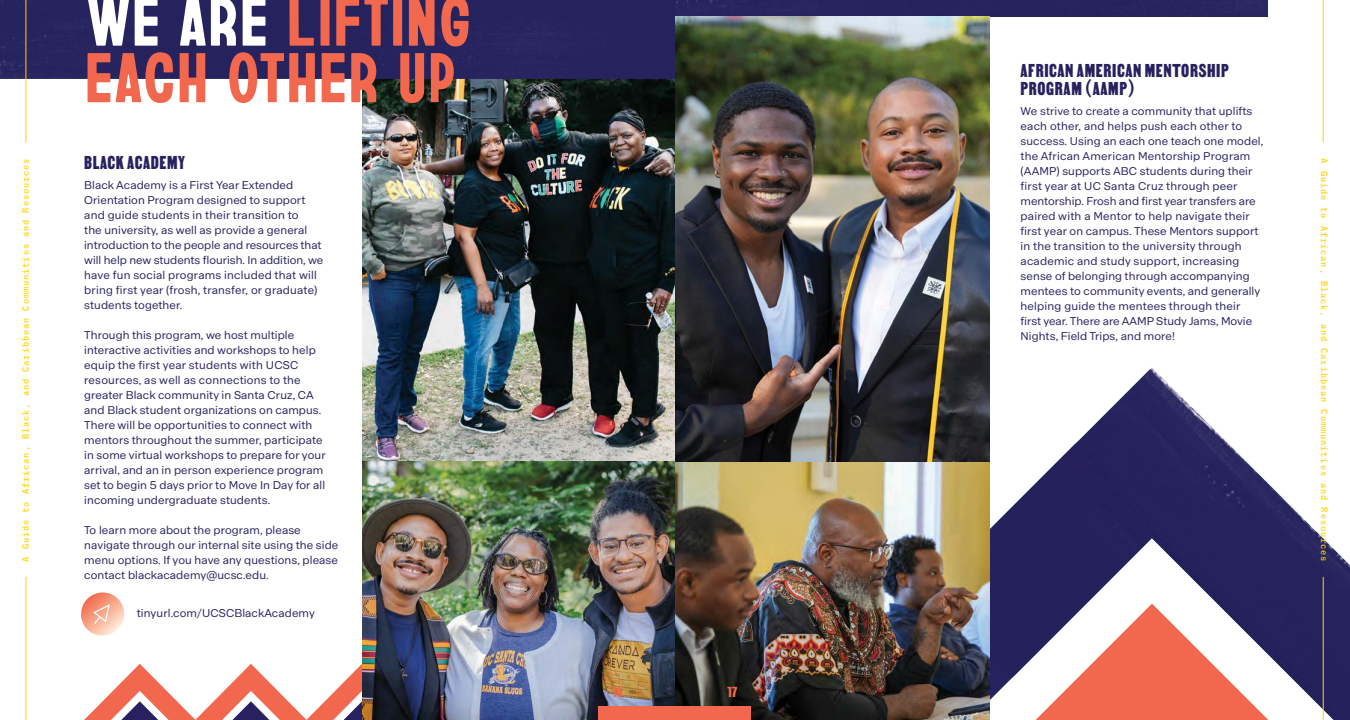
<style>
.page{position:relative;width:1350px;height:720px;background:#fff}
.page>*{position:absolute;margin:0;border:0;box-sizing:border-box;transform-origin:0 0}
.t1{font:82.25px "VTC Bayard";letter-spacing:.01em;color:#f2684e}
.t2{font:22.5px/17.5px "VTC Martin Regular";letter-spacing:.03em;color:#27225f}
.t3{font:17.5px "VTC Martin Regular";color:#f2684e}
.t4{font:11.25px/15px "Decagram";letter-spacing:.01em;color:#27225f}
.t5{font:8.75px "Stroy Mono TEST";letter-spacing:.1em;color:#ffd200}
.s1{color:#fff}
.s2{font-family:"Interstate Condensed"}
</style>
<div class="page">
<img style="left:363px;top:82px;width:312px;height:638px">
<div style="left:675px;top:0;width:592px;height:17px;background:#27235e"></div>
<div style="left:0;top:0;width:675px;height:82px;background:#26225e"></div>
<img style="left:989px;top:367px;width:207px;height:44px">
<img style="left:989px;top:411px;width:361px;height:309px">
<svg style="left:1036px;top:604px;width:232px;height:116px"></svg>
<img style="left:675px;top:17px;width:314px;height:703px">
<svg style="left:84px;top:664px;width:334px;height:56px"></svg>
<svg style="left:81px;top:592px;width:44px;height:44px"></svg>
<div style="left:598px;top:706px;width:154px;height:14px;background:#f2684e"></div>
<hr style="left:26px;top:0;width:1px;height:142px;background:#ffd200">
<hr style="left:1323px;top:0;width:1px;height:142px;background:#ffd200">
<hr style="left:26px;top:577px;width:1px;height:143px;background:#ffd200">
<hr style="left:1323px;top:577px;width:1px;height:143px;background:#ffd200">
<h1 class="t1" style="left:85px;top:-31px;width:389px"><span class="s1">WE ARE</span> LIFTING</h1>
<h1 class="t1" style="left:85px;top:26px;width:374px">EACH OTHER UP</h1>
<h2 class="t2" style="left:1021px;top:63px;width:210px">AFRICAN AMERICAN MENTORSHIP<br>PROGRAM <span class="s2">(</span>AAMP<span class="s2">)</span></h2>
<p class="t4" style="left:1021px;top:103px;width:244px">We strive to create a community that uplifts each other, and helps push each other to success. Using an each one teach one model, the African American Mentorship Program (AAMP) supports ABC students during their first year at UC Santa Cruz through peer mentorship. Frosh and first year transfers are paired with a Mentor to help navigate their first year on campus. These Mentors support in the transition to the university through academic and study support, increasing sense of belonging through accompanying mentees to community events, and generally helping guide the mentees through their first year. There are AAMP Study Jams, Movie Nights, Field Trips, and more!</p>
<h2 class="t2" style="left:84px;top:155px;width:103px">BLACK ACADEMY</h2>
<p class="t4" style="left:84px;top:178px;width:241px">Black Academy is a First Year Extended Orientation Program designed to support and guide students in their transition to<br>the university, as well as provide a general introduction to the people and resources that will help new students flourish. In addition, we have fun social programs included that will bring first year (frosh, transfer, or graduate) students together.</p>
<p class="t4" style="left:84px;top:328px;width:243px">Through this program, we host multiple interactive activities and workshops to help equip the first year students with UCSC resources, as well as connections to the greater Black community in Santa Cruz, CA and Black student organizations on campus.<br>There will be opportunities to connect with mentors throughout the summer, participate in some virtual workshops to prepare for your arrival, and an in person experience program set to begin 5 days prior to Move In Day for all incoming undergraduate students.</p>
<p class="t4" style="left:84px;top:523px;width:256px">To learn more about the program, please navigate through our internal site using the side menu options. If you have any questions, please contact blackacademy@ucsc.edu.</p>
<p class="t4" style="left:137px;top:605px;width:180px">tinyurl.com/UCSCBlackAcademy</p>
<p class="t5" style="left:20px;top:562px;width:405px;rotate:-90deg">A Guide to African, Black, and Caribbean Communities and Resources</p>
<p class="t5" style="left:1330px;top:158px;width:405px;rotate:90deg">A Guide to African, Black, and Caribbean Communities and Resources</p>
<h3 class="t3" style="left:612px;top:684px;width:12px">16</h3>
<h3 class="t3" style="left:728px;top:684px;width:11px">17</h3>
</div>
